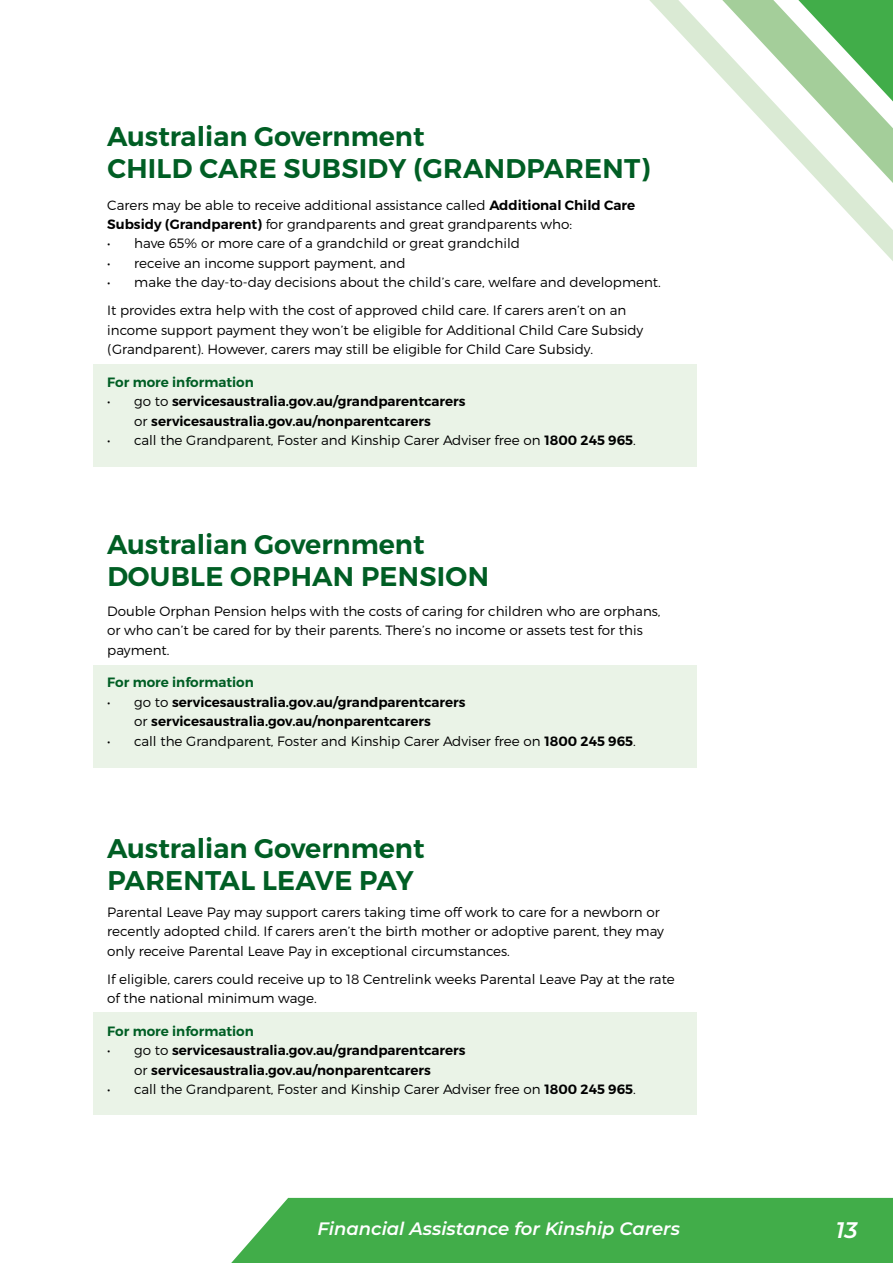
<style>
.page{position:relative;width:893px;height:1263px;background:#fff}
.page>*{position:absolute;margin:0;border:0;box-sizing:border-box;transform-origin:0 0}
.t1{font:600 27px/32.4px "Montserrat";color:#005e24}
.t2{font:italic 600 22.5px "Montserrat";color:#fff}
.t3{font:italic 600 18px "Montserrat";color:#fff}
.t4{font:300 13.5px/19.5px "Montserrat";color:#000}
.t5{font:600 13.5px/19.5px "Montserrat";color:#000;text-align:center}
.t6{font:600 13.5px "Montserrat";color:#005e24}
.s1{font-style:inherit}
.s2{font-weight:600}
.s3{font-weight:300}
</style>
<div class="page">
<svg style="left:649px;top:0;width:244px;height:261px"></svg>
<div style="left:231px;top:1198px;width:662px;height:65px;background:#41ad49"></div>
<div style="left:94px;top:364px;width:603px;height:102px;background:#eaf3e7"></div>
<div style="left:94px;top:666px;width:603px;height:102px;background:#eaf3e7"></div>
<div style="left:94px;top:1013px;width:603px;height:102px;background:#eaf3e7"></div>
<h1 class="t1" style="left:107px;top:120px;width:544px">Australian <span class="s1">G</span>overnment<br>CHILD CARE SUBSIDY (GRANDPARENT)</h1>
<p class="t4" style="left:107px;top:195px;width:529px">Carers may be able to receive additional assistance called <span class="s2">Additional Child Care<br>Subsidy (Grandparent)</span> for grandparents and great grandparents who:</p>
<p class="t4" style="left:107px;top:234px;width:414px">• have 65% or more care of a grandchild or great grandchild</p>
<p class="t4" style="left:107px;top:253px;width:300px">• receive an income support payment, and</p>
<p class="t4" style="left:107px;top:268px;width:555px;line-height:28px">• make the day-to-day decisions about the child’s care, welfare and development.<br>It provides extra help with the cost of approved child care. If carers aren’t on an</p>
<p class="t4" style="left:107px;top:320px;width:538px">income support payment they won’t be eligible for Additional Child Care Subsidy (Grandparent). However, carers may still be eligible for Child Care Subsidy.</p>
<p class="t6" style="left:107px;top:374px;width:148px">For more information</p>
<p class="t5" style="left:107px;top:392px;width:360px"><span class="s3">• go to</span> servicesaustralia.gov.au/grandparentcarers <span class="s3">or</span> servicesaustralia.gov.au/nonparentcarers</p>
<p class="t4" style="left:107px;top:430px;width:530px">• call the Grandparent, Foster and Kinship Carer Adviser free on <span class="s2">1800 245 965</span>.</p>
<h1 class="t1" style="left:107px;top:528px;width:383px">Australian <span class="s1">G</span>overnment<br>DOUBLE ORPHAN PENSION</h1>
<p class="t4" style="left:107px;top:601px;width:555px">Double Orphan Pension helps with the costs of caring for children who are orphans, or who can’t be cared for by their parents. There’s no income or assets test for this payment.</p>
<p class="t6" style="left:107px;top:674px;width:148px">For more information</p>
<p class="t5" style="left:107px;top:692px;width:360px"><span class="s3">• go to</span> servicesaustralia.gov.au/grandparentcarers <span class="s3">or</span> servicesaustralia.gov.au/nonparentcarers</p>
<p class="t4" style="left:107px;top:731px;width:530px">• call the Grandparent, Foster and Kinship Carer Adviser free on <span class="s2">1800 245 965</span>.</p>
<h1 class="t1" style="left:107px;top:832px;width:319px">Australian <span class="s1">G</span>overnment<br>PARENTAL LEAVE PAY</h1>
<p class="t4" style="left:107px;top:902px;width:558px">Parental Leave Pay may support carers taking time off work to care for a newborn or recently adopted child. If carers aren’t the birth mother or adoptive parent, they may only receive Parental Leave Pay in exceptional circumstances.</p>
<p class="t4" style="left:107px;top:969px;width:569px">If eligible, carers could receive up to 18 Centrelink weeks Parental Leave Pay at the rate of the national minimum wage.</p>
<p class="t6" style="left:107px;top:1022px;width:148px">For more information</p>
<p class="t5" style="left:107px;top:1040px;width:360px"><span class="s3">• go to</span> servicesaustralia.gov.au/grandparentcarers <span class="s3">or</span> servicesaustralia.gov.au/nonparentcarers</p>
<p class="t4" style="left:107px;top:1079px;width:530px">• call the Grandparent, Foster and Kinship Carer Adviser free on <span class="s2">1800 245 965</span>.</p>
<h3 class="t3" style="left:318px;top:1216px;width:364px">Financial Assistance for Kinship Carers</h3>
<h2 class="t2" style="left:836px;top:1214px;width:23px">13</h2>
</div>
